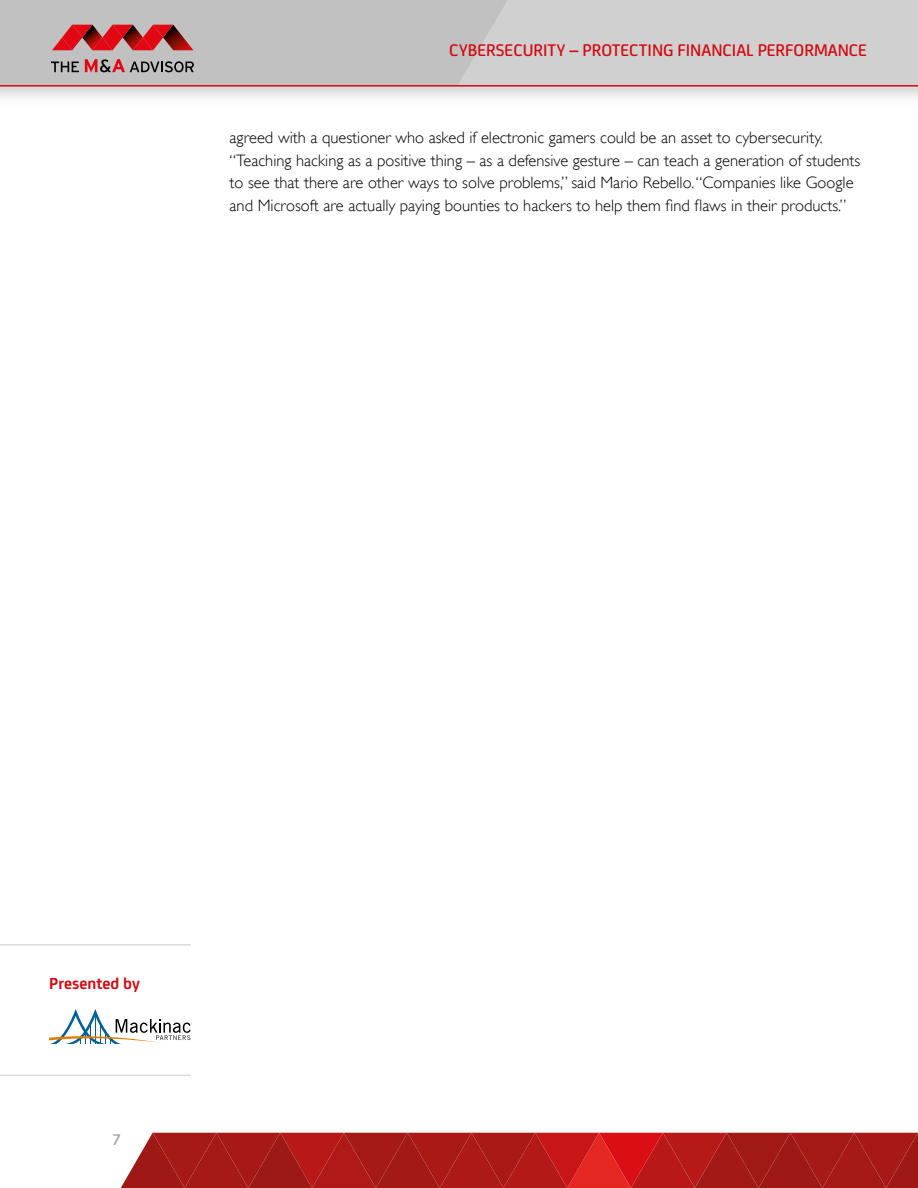
<style>
.page{position:relative;width:918px;height:1188px;background:#fff}
.page>*{position:absolute;margin:0;border:0;box-sizing:border-box;transform-origin:0 0}
.t1{font:500 18px "FS Joey";color:#d20a11}
.t2{font:700 16.95px "FS Joey";color:#d20a11}
.t3{font:300 16.5px/22.5px "Gill Sans";color:#000}
.t4{font:500 16.5px "FS Joey";color:#9d9d9c}
</style>
<div class="page">
<div style="left:0;top:0;width:918px;height:85px;background:#d0d0d0"></div>
<hr style="left:0;top:85px;width:918px;height:2px;background:#d20a11">
<svg style="left:121px;top:1133px;width:797px;height:55px"></svg>
<hr style="left:0;top:1075px;width:191px;height:1px;background:#dadada">
<hr style="left:0;top:944px;width:191px;height:2px;background:#dadada">
<svg style="left:0;top:0;width:507px;height:85px"></svg>
<svg style="left:49px;top:1009px;width:142px;height:35px"></svg>
<p class="t1" style="left:449px;top:37px;width:419px">CYBERSECURITY – PROTECTING FINANCIAL PERFORMANCE</p>
<p class="t3" style="left:230px;top:126px;width:632px">agreed with a questioner who asked if electronic gamers could be an asset to cybersecurity. “Teaching hacking as a positive thing – as a defensive gesture – can teach a generation of students to see that there are other ways to solve problems,” said Mario Rebello. “Companies like Google and Microsoft are actually paying bounties to hackers to help them find flaws in their products.”</p>
<p class="t2" style="left:49px;top:970px;width:92px">Presented by</p>
<p class="t4" style="left:112px;top:1128px;width:10px">7</p>
</div>
